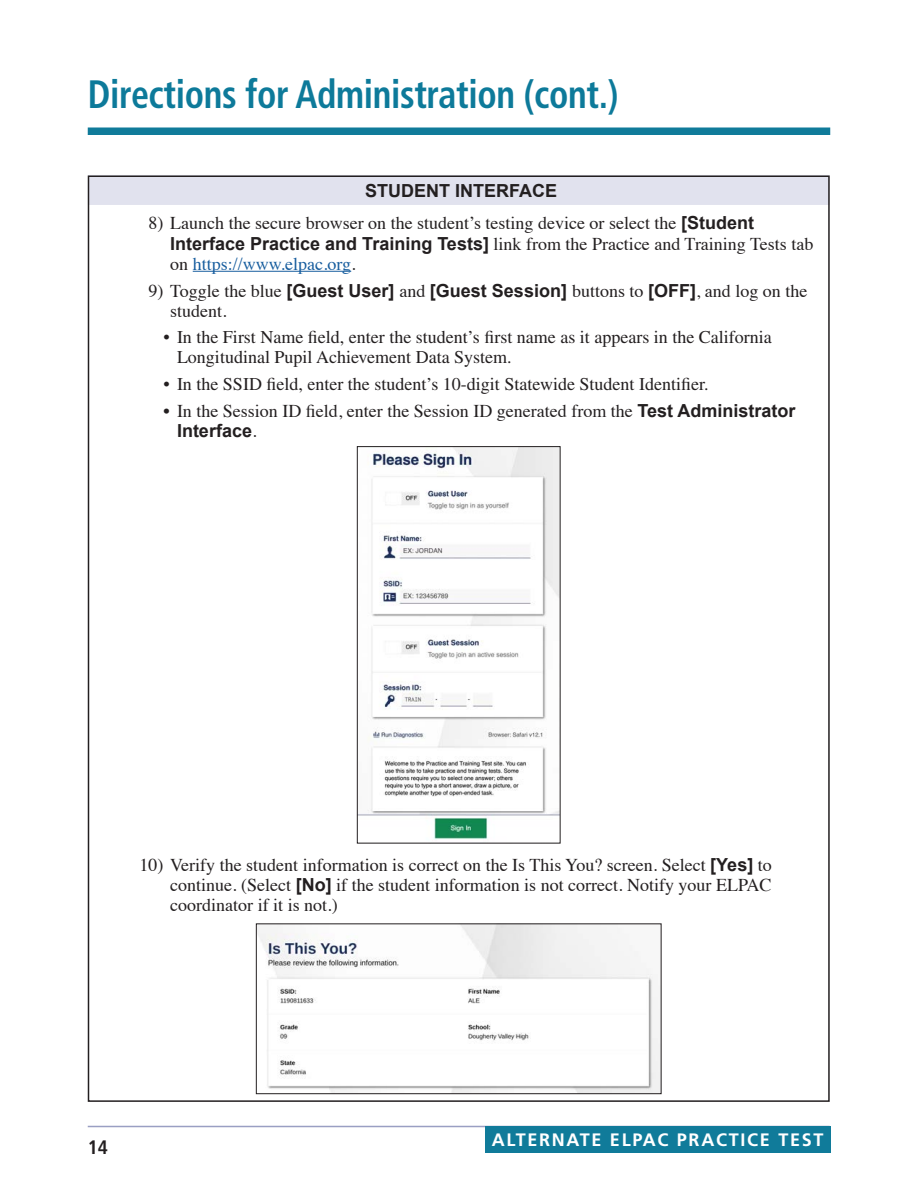
<style>
.page{position:relative;width:918px;height:1188px;background:#fff}
.page>*{position:absolute;margin:0;border:0;box-sizing:border-box;transform-origin:0 0}
.t1{font:700 condensed 39.6px "Frutiger LT Std";letter-spacing:-.01em;color:#0d7a9a;scale:.91 1}
.t2{font:700 condensed 19.5px "Frutiger LT Std";color:#231f20}
.t3{font:18px/20.2px "Times";color:#231f20}
.t4{font:18px/20.2px "Times LT Std";color:#231f20}
.t5{font:700 18px "Frutiger LT Std";letter-spacing:.095em;color:#fff}
.t6{font:700 18px "Arial";color:#231f20}
.s1{font-family:"Arial";font-weight:700}
.s2{color:#175d9e}
</style>
<div class="page">
<hr style="left:88px;top:1126px;width:742px;height:1px;background:#9a9fc3">
<div style="left:485px;top:1126px;width:345px;height:27px;background:#107b9a"></div>
<div style="left:88px;top:128px;width:742px;height:7px;background:#107b9a"></div>
<div style="left:88px;top:175px;width:742px;height:30px;background:#e1e2ee"></div>
<hr style="left:193px;top:271px;width:158px;height:1px;background:#175d9e">
<img style="left:359px;top:448px;width:200px;height:392px">
<div style="left:357px;top:446px;width:204px;height:397px;border:1px solid #231f20"></div>
<img style="left:258px;top:926px;width:401px;height:166px">
<div style="left:256px;top:924px;width:405px;height:170px;border:1px solid #231f20"></div>
<h1 class="t1" style="left:88px;top:71px;width:585px">Directions for Administration (cont.)</h1>
<h4 class="t6" style="left:365px;top:179px;width:193px">STUDENT INTERFACE</h4>
<p class="t3" style="left:170px;top:212px;width:645px;text-indent:-22px">8) Launch the secure browser on the student’s testing device or select the <span class="s1">[Student<br>Interface Practice and Training Tests]</span> link from the Practice and Training Tests tab on <span class="s2">https://www.elpac.org</span>.</p>
<p class="t3" style="left:170px;top:279px;width:639px;text-indent:-22px">9) Toggle the blue <span class="s1">[Guest User]</span> and <span class="s1">[Guest Session]</span> buttons to <span class="s1">[OFF]</span>, and log on the student.</p>
<p class="t4" style="left:177px;top:326px;width:596px;text-indent:-14px">• In the First Name field, enter the student’s first name as it appears in the California<br>Longitudinal Pupil Achievement Data System.</p>
<p class="t4" style="left:164px;top:374px;width:547px">• In the SSID field, enter the student’s 10-digit Statewide Student Identifier.</p>
<p class="t3" style="left:177px;top:399px;width:620px;text-indent:-14px">• In the Session ID field, enter the Session ID generated from the <span class="s1">Test Administrator<br>Interface</span>.</p>
<p class="t3" style="left:170px;top:853px;width:603px;text-align:justify;text-indent:-31px">10) Verify the student information is correct on the Is This You? screen. Select <span class="s1">[Yes]</span> to continue. (Select <span class="s1">[No]</span> if the student information is not correct. Notify your ELPAC coordinator if it is not.)</p>
<p class="t2" style="left:88px;top:1136px;width:22px">14</p>
<p class="t5" style="left:492px;top:1129px;width:333px">ALTERNATE ELPAC PRACTICE TEST</p>
</div>
